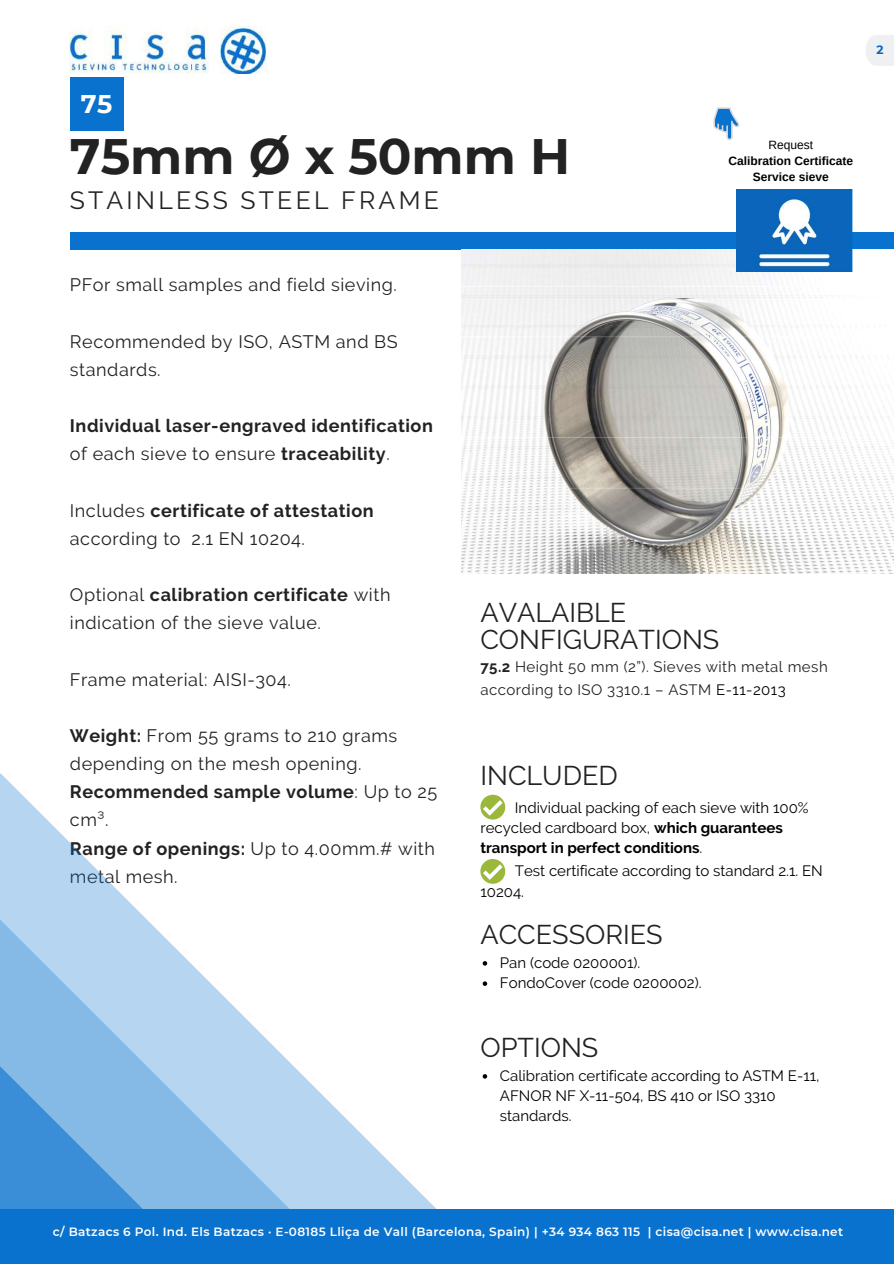
<style>
.page{position:relative;width:894px;height:1264px;background:#fff}
.page>*{position:absolute;margin:0;border:0;box-sizing:border-box;transform-origin:0 0}
.t1{font:700 49.65px "Montserrat";color:#222}
.t2{font:27px/27px "Raleway";color:#222}
.t3{font:700 25.5px "Montserrat";color:#fff}
.t4{font:24.9px "Raleway";letter-spacing:.13em;color:#222}
.t5{font:18px/28.2px "Raleway";letter-spacing:.03em;color:#222}
.t6{font:700 18px/28.2px "Raleway";letter-spacing:.03em;color:#222}
.t7{font:15px/20.2px "Raleway";color:#000}
.t8{font:15px/23.7px "Raleway";letter-spacing:.03em;color:#222}
.t9{font:600 12px "Montserrat";letter-spacing:.03em;color:#fff}
.t10{font:700 12px/15.8px "Arimo";color:#000;text-align:center}
.t11{font:12px "Arimo";color:#000}
.t12{font:700 12px "Montserrat";color:#0a66bb}
.s1{font-weight:400}
.s2{font-weight:700}
.s3{color:#000}
</style>
<div class="page">
<div style="left:70px;top:232px;width:823px;height:17px;background:#0972ce"></div>
<div style="left:0;top:1209px;width:893px;height:54px;background:#0972ce"></div>
<img style="left:461px;top:249px;width:432px;height:324px">
<svg style="left:480px;top:794px;width:25px;height:25px"></svg>
<svg style="left:480px;top:859px;width:25px;height:24px"></svg>
<svg style="left:482px;top:961px;width:5px;height:4px"></svg>
<svg style="left:482px;top:981px;width:5px;height:4px"></svg>
<svg style="left:482px;top:1074px;width:5px;height:4px"></svg>
<svg style="left:713px;top:107px;width:26px;height:33px"></svg>
<svg style="left:866px;top:35px;width:27px;height:31px"></svg>
<div style="left:70px;top:78px;width:53px;height:53px;background:#0972ce"></div>
<svg style="left:0;top:773px;width:437px;height:436px"></svg>
<svg style="left:0;top:918px;width:294px;height:291px;fill:#b6d5f0"></svg>
<svg style="left:0;top:1065px;width:148px;height:144px"></svg>
<img style="left:736px;top:189px;width:116px;height:82px">
<img style="left:70px;top:27px;width:197px;height:47px">
<h3 class="t3" style="left:81px;top:88px;width:33px">75</h3>
<h1 class="t1" style="left:70px;top:125px;width:501px">75mm Ø x 50mm H</h1>
<h3 class="t4" style="left:70px;top:185px;width:370px">STAINLESS STEEL FRAME</h3>
<p class="t12" style="left:876px;top:43px;width:9px">2</p>
<p class="t11" style="left:768px;top:139px;width:46px">Request</p>
<p class="t10" style="left:728px;top:153px;width:126px">Calibration Certificate<br>Service sieve</p>
<p class="t5" style="left:70px;top:271px;width:328px">PFor small samples and field sieving.</p>
<p class="t5" style="left:70px;top:327px;width:329px">Recommended by ISO, ASTM and BS standards.</p>
<p class="t6" style="left:70px;top:411px;width:364px">Individual laser-engraved identification <span class="s1">of each sieve to ensure</span> traceability<span class="s1">.</span></p>
<p class="t5" style="left:70px;top:496px;width:305px">Includes <span class="s2">certificate of attestation </span>according to 2.1 EN 10204.</p>
<p class="t5" style="left:70px;top:580px;width:322px">Optional <span class="s2">calibration certificate</span> with indication of the sieve value.</p>
<p class="t5" style="left:70px;top:665px;width:222px">Frame material: AISI-304.</p>
<p class="t5" style="left:70px;top:721px;width:369px"><span class="s2">Weight:</span> From 55 grams to 210 grams depending on the mesh opening.<br><span class="s2">Recommended sample volume</span>: Up to 25 cm³.<br><span class="s2">Range of openings:</span> Up to 4.00mm.# with metal mesh.</p>
<h2 class="t2" style="left:480px;top:599px;width:240px">AVALAIBLE<br>CONFIGURATIONS</h2>
<p class="t8" style="left:480px;top:654px;width:349px"><span class="s2">75.2</span> Height 50 mm (2”). Sieves with metal mesh according to ISO 3310.1 – ASTM <span class="s3">E-11-2013</span></p>
<h2 class="t2" style="left:480px;top:761px;width:139px">INCLUDED</h2>
<p class="t7" style="left:480px;top:797px;width:329px;text-indent:34px">Individual packing of each sieve with 100% recycled cardboard box, <span class="s2">which guarantees transport in perfect conditions</span>.</p>
<p class="t7" style="left:480px;top:860px;width:344px;line-height:21px;text-indent:34px">Test certificate according to standard 2.1. EN<br>10204.</p>
<h2 class="t2" style="left:480px;top:921px;width:184px">ACCESSORIES</h2>
<p class="t7" style="left:500px;top:952px;width:203px">Pan (code 0200001).<br>FondoCover (code 0200002).</p>
<h2 class="t2" style="left:480px;top:1033px;width:119px">OPTIONS</h2>
<p class="t7" style="left:500px;top:1065px;width:321px">Calibration certificate according to ASTM E-11,<br>AFNOR NF X-11-504, BS 410 or ISO 3310 standards.</p>
<p class="t9" style="left:53px;top:1224px;width:791px">c/ Batzacs 6 Pol. Ind. Els Batzacs · E-08185 Lliça de Vall (Barcelona, Spain) | +34 934 863 115 | cisa@cisa.net | www.cisa.net</p>
</div>
